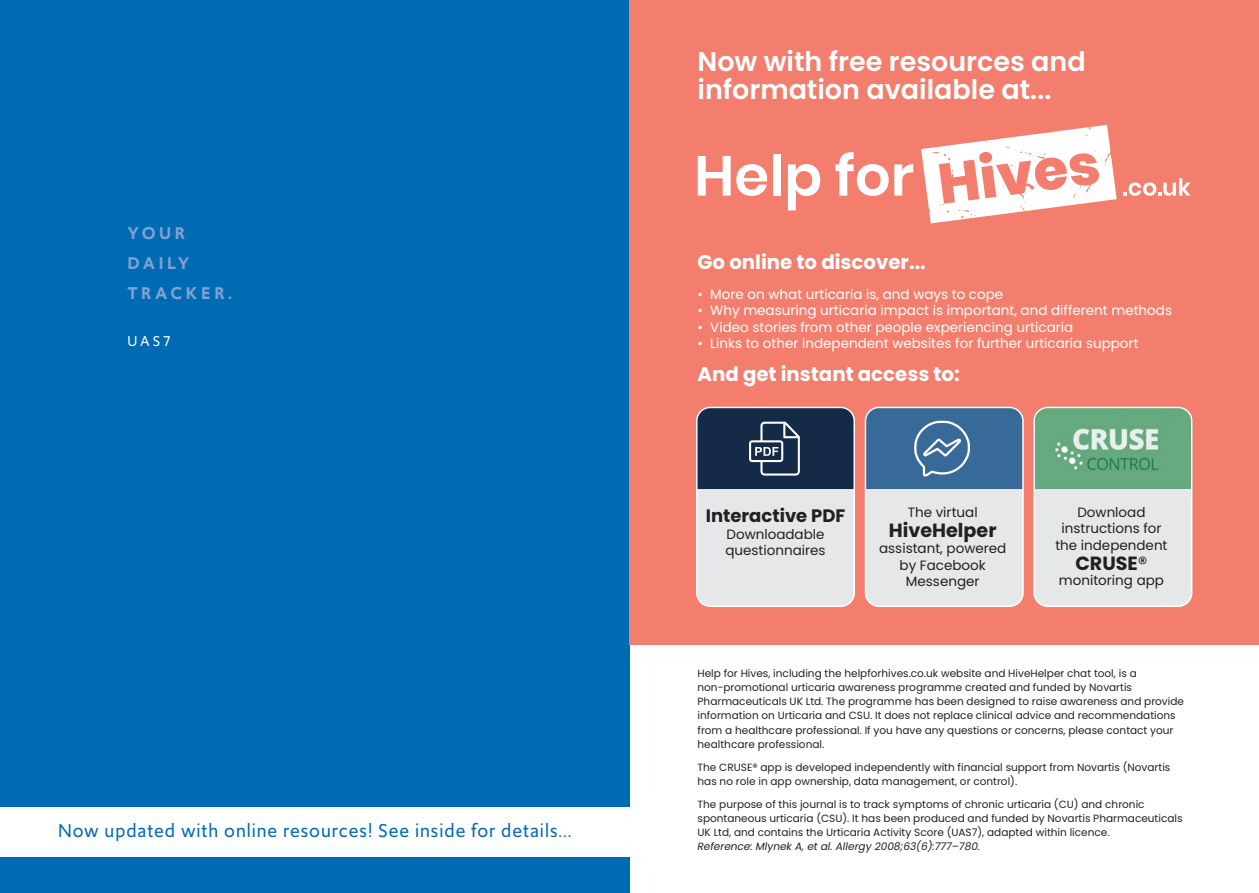
<style>
.page{position:relative;width:1259px;height:893px;background:#fff}
.page>*{position:absolute;margin:0;border:0;box-sizing:border-box;transform-origin:0 0}
.t1{font:600 27px/28.3px "Poppins";color:#fff}
.t2{font:700 19.8px "Poppins";color:#fff}
.t3{font:19.5px "Upgrade";letter-spacing:.05em;color:#006ab2}
.t4{font:700 19.05px "Poppins";color:#231f20}
.t5{font:600 18px/30px "Upgrade";letter-spacing:.2em;color:#7ea2d2}
.t6{font:700 18px "Poppins";color:#231f20}
.t7{font:15px "Upgrade";color:#fff}
.t8{font:13.5px "Poppins";color:#fff}
.t9{font:13.5px/16.5px "Poppins";color:#231f20;text-align:center}
.t10{font:10.5px/14.2px "Poppins";color:#231f20}
.t11{font:italic 10.5px "Poppins";color:#231f20}
.s1{font-weight:400}
</style>
<div class="page">
<div style="left:0;top:0;width:629px;height:893px;background:#006ab2"></div>
<div style="left:0;top:807px;width:629px;height:50px;background:#fff"></div>
<div style="left:629px;top:0;width:630px;height:644px;background:#f37e6d"></div>
<svg style="left:698px;top:156px;width:69px;height:40px"></svg>
<div style="left:773px;top:154px;width:7px;height:42px;background:#fff"></div>
<svg style="left:788px;top:164px;width:33px;height:46px"></svg>
<svg style="left:835px;top:152px;width:78px;height:44px"></svg>
<svg style="left:1123px;top:178px;width:67px;height:18px"></svg>
<svg style="left:921px;top:125px;width:195px;height:98px"></svg>
<div style="left:697px;top:407px;width:157px;height:199px;background:#e6e7e9;border-radius:14px"></div>
<div style="left:696px;top:407px;width:159px;height:200px;border:2px solid #fff;border-radius:14px"></div>
<div style="left:865px;top:407px;width:158px;height:199px;background:#e6e7e9;border-radius:14px"></div>
<div style="left:864px;top:407px;width:159px;height:200px;border:2px solid #fff;border-radius:14px"></div>
<div style="left:1034px;top:407px;width:157px;height:199px;background:#e6e7e9;border-radius:14px"></div>
<div style="left:1033px;top:407px;width:159px;height:200px;border:2px solid #fff;border-radius:14px"></div>
<svg style="left:1035px;top:408px;width:156px;height:81px;background:#6eaa81"></svg>
<img style="left:1035px;top:414px;width:156px;height:69px">
<svg style="left:866px;top:408px;width:156px;height:81px;background:#43729e"></svg>
<svg style="left:697px;top:408px;width:156px;height:81px;background:#243853"></svg>
<h3 class="t5" style="left:128px;top:218px;width:106px">YOUR<br>DAILY<br>TRACKER.</h3>
<h3 class="t7" style="left:128px;top:331px;width:45px">UAS7</h3>
<h3 class="t3" style="left:58px;top:818px;width:515px">Now updated with online resources! See inside for details...</h3>
<h1 class="t1" style="left:697px;top:47px;width:390px">Now with free resources and information available at...</h1>
<h2 class="t2" style="left:697px;top:251px;width:230px">Go online to discover...</h2>
<p class="t8" style="left:697px;top:286px;width:307px">• More on what urticaria is, and ways to cope</p>
<p class="t8" style="left:697px;top:303px;width:476px">• Why measuring urticaria impact is important, and different methods</p>
<p class="t8" style="left:697px;top:319px;width:377px">• Video stories from other people experiencing urticaria</p>
<p class="t8" style="left:697px;top:336px;width:442px">• Links to other independent websites for further urticaria support</p>
<h2 class="t2" style="left:697px;top:363px;width:264px">And get instant access to:</h2>
<h3 class="t6" style="left:705px;top:506px;width:141px">Interactive PDF</h3>
<p class="t9" style="left:725px;top:526px;width:102px;text-align:left">Downloadable questionnaires</p>
<p class="t9" style="left:908px;top:504px;width:71px">The virtual</p>
<h3 class="t4" style="left:889px;top:519px;width:109px">HiveHelper</h3>
<p class="t9" style="left:879px;top:540px;width:129px">assistant, powered by Facebook<br>Messenger</p>
<p class="t9" style="left:1055px;top:504px;width:114px">Download instructions for the independent</p>
<h3 class="t4" style="left:1075px;top:552px;width:74px">CRUSE<span class="s1">®</span></h3>
<p class="t9" style="left:1059px;top:572px;width:107px">monitoring app</p>
<p class="t10" style="left:697px;top:666px;width:488px">Help for Hives, including the helpforhives.co.uk website and HiveHelper chat tool, is a non-promotional urticaria awareness programme created and funded by Novartis Pharmaceuticals UK Ltd. The programme has been designed to raise awareness and provide information on Urticaria and CSU. It does not replace clinical advice and recommendations from a healthcare professional. If you have any questions or concerns, please contact your healthcare professional.</p>
<p class="t10" style="left:697px;top:760px;width:474px">The CRUSE® app is developed independently with financial support from Novartis (Novartis has no role in app ownership, data management, or control).</p>
<p class="t10" style="left:697px;top:797px;width:486px">The purpose of this journal is to track symptoms of chronic urticaria (CU) and chronic spontaneous urticaria (CSU). It has been produced and funded by Novartis Pharmaceuticals<br>UK Ltd, and contains the Urticaria Activity Score (UAS7), adapted within licence.</p>
<p class="t11" style="left:697px;top:841px;width:284px">Reference: Mlynek A, et al. Allergy 2008;63(6):777–780.</p>
</div>
